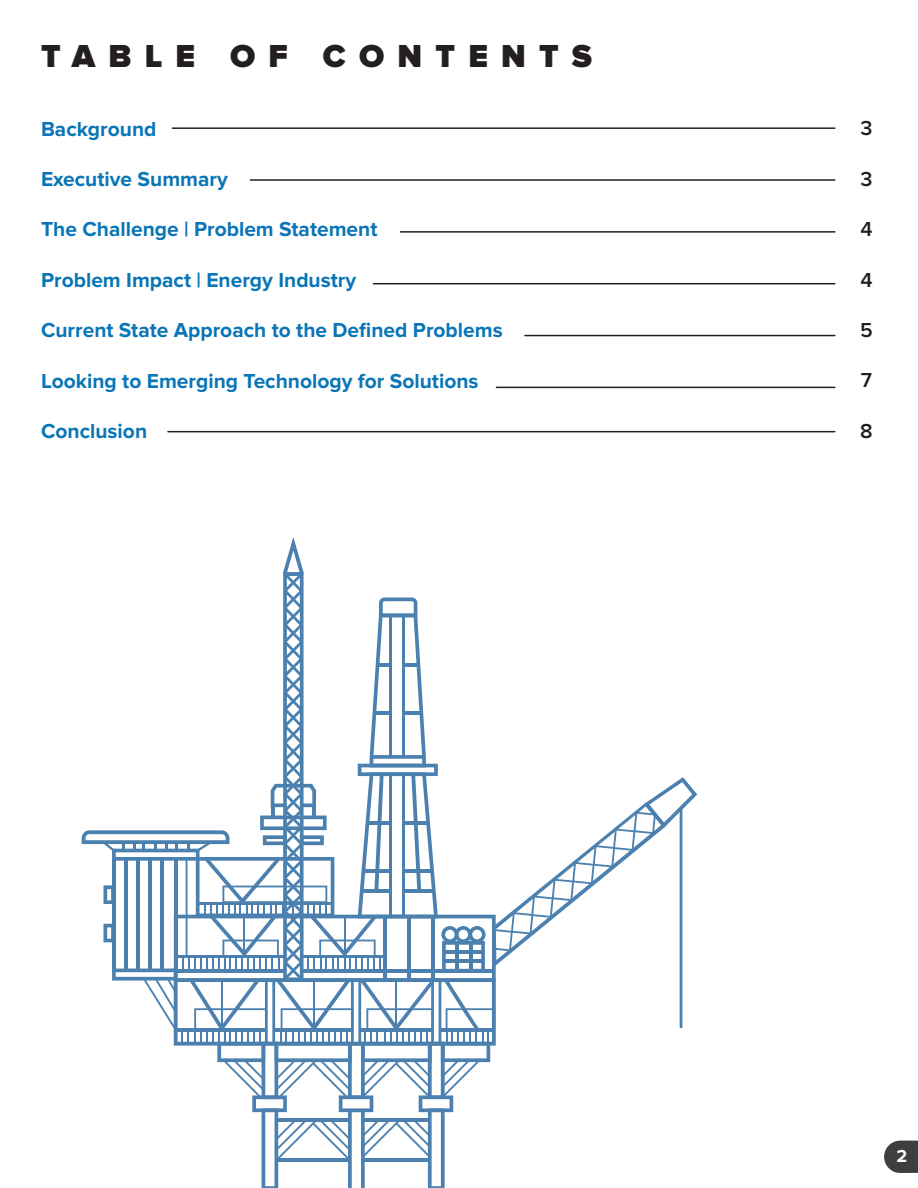
<style>
.page{position:relative;width:918px;height:1188px;background:#fff}
.page>*{position:absolute;margin:0;border:0;box-sizing:border-box;transform-origin:0 0}
.t1{font:900 33px "Proxima Nova";letter-spacing:.4em;color:#231f20}
.t2{font:700 21px "Proxima Nova";color:#0a75b7}
.t3{font:600 21px "Proxima Nova";color:#231f20}
.t4{font:700 18px "Proxima Nova";color:#fff}
</style>
<div class="page">
<hr style="left:172px;top:127px;width:663px;height:2px;background:#231f20">
<hr style="left:250px;top:179px;width:585px;height:2px;background:#231f20">
<hr style="left:400px;top:231px;width:435px;height:2px;background:#231f20">
<hr style="left:373px;top:283px;width:462px;height:1px;background:#231f20">
<hr style="left:525px;top:335px;width:310px;height:1px;background:#231f20">
<hr style="left:496px;top:387px;width:339px;height:1px;background:#231f20">
<hr style="left:168px;top:431px;width:667px;height:1px;background:#231f20">
<svg style="left:884px;top:1141px;width:34px;height:32px"></svg>
<svg style="left:82px;top:537px;width:615px;height:651px"></svg>
<p class="t1" style="left:41px;top:37px;width:552px">TABLE OF CONTENTS</p>
<p class="t2" style="left:41px;top:116px;width:117px">Background</p>
<p class="t2" style="left:41px;top:167px;width:188px">Executive Summary</p>
<p class="t2" style="left:41px;top:217px;width:338px">The Challenge | Problem Statement</p>
<p class="t2" style="left:41px;top:268px;width:317px">Problem Impact | Energy Industry</p>
<p class="t2" style="left:41px;top:318px;width:463px">Current State Approach to the Defined Problems</p>
<p class="t2" style="left:41px;top:368px;width:439px">Looking to Emerging Technology for Solutions</p>
<p class="t2" style="left:41px;top:419px;width:108px">Conclusion</p>
<p class="t3" style="left:860px;top:116px;width:14px">3</p>
<p class="t3" style="left:860px;top:167px;width:14px">3</p>
<p class="t3" style="left:860px;top:217px;width:14px">4</p>
<p class="t3" style="left:860px;top:268px;width:14px">4</p>
<p class="t3" style="left:860px;top:318px;width:14px">5</p>
<p class="t3" style="left:861px;top:368px;width:13px">7</p>
<p class="t3" style="left:860px;top:419px;width:14px">8</p>
<p class="t4" style="left:896px;top:1146px;width:12px">2</p>
</div>
